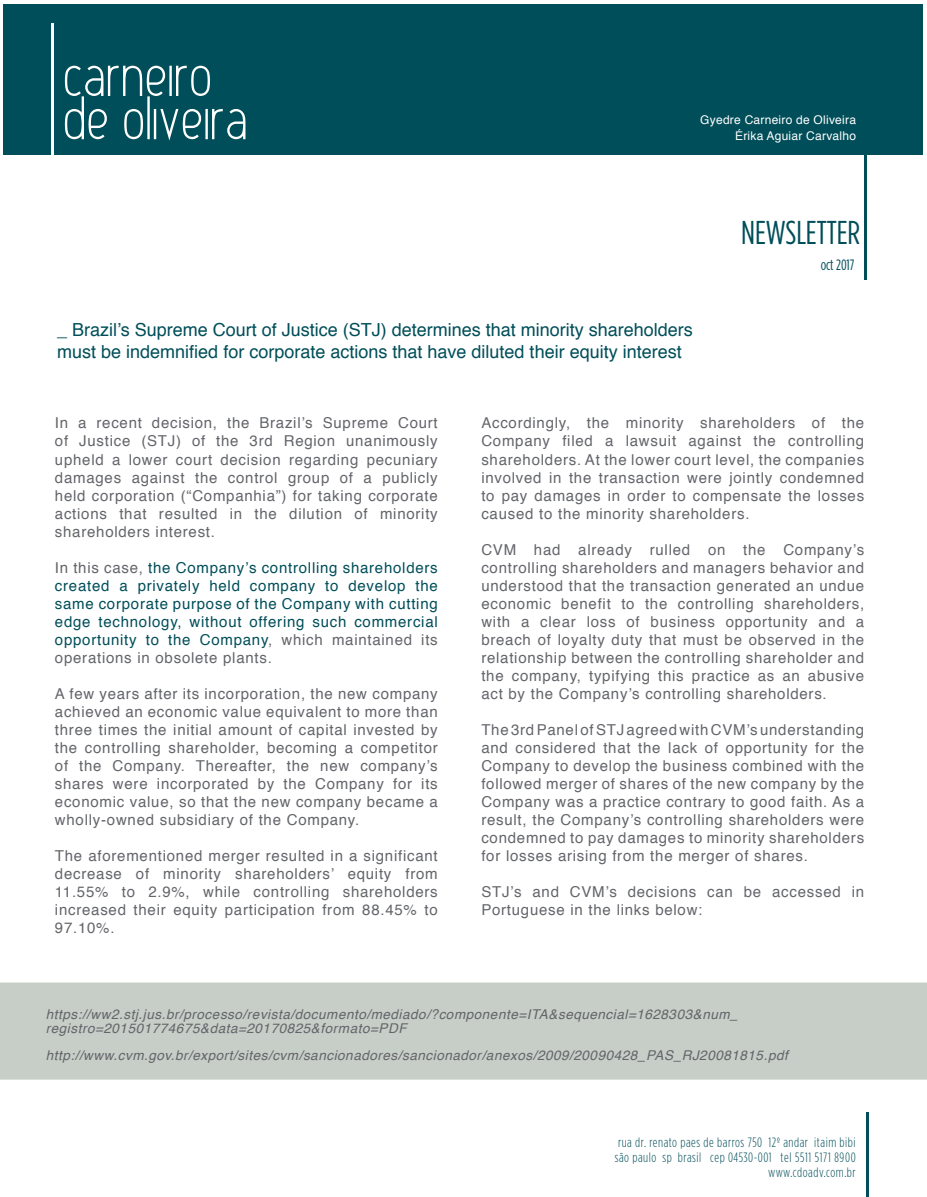
<style>
.page{position:relative;width:927px;height:1197px;background:#fff}
.page>*{position:absolute;margin:0;border:0;box-sizing:border-box;transform-origin:0 0}
.t1{font:33px "Gotham Condensed";color:#004e59}
.t2{font:18px/21.6px "Helvetica";color:#004e59}
.t3{font:15px/18px "Helvetica";letter-spacing:.05em;color:#63656a;text-align:justify}
.t4{font:15px/18px "Helvetica";letter-spacing:.05em;color:#004e59;text-align:justify}
.t5{font:15px "Gotham Condensed";color:#004e59}
.t6{font:italic 13.5px/13.5px "Helvetica";letter-spacing:.04em;color:#63656a}
.t7{font:300 13.5px "Gotham Condensed";letter-spacing:.04em;color:#004e59}
.t8{font:12px "Helvetica";letter-spacing:.02em;color:#fff}
.s1{color:#63656a}
</style>
<div class="page">
<div style="left:4px;top:4px;width:918px;height:151px;background:#004e59"></div>
<hr style="left:51px;top:23px;width:2px;height:131px;background:#fff">
<svg style="left:65px;top:66px;width:180px;height:74px"></svg>
<hr style="left:866px;top:1112px;width:2px;height:85px;background:#004e59">
<hr style="left:864px;top:148px;width:2px;height:132px;background:#004e59">
<div style="left:0;top:982px;width:927px;height:97px;background:#c7cdc7"></div>
<p class="t8" style="left:700px;top:110px;width:157px">Gyedre Carneiro de Oliveira</p>
<p class="t8" style="left:735px;top:127px;width:122px">Érika Aguiar Carvalho</p>
<p class="t2" style="left:57px;top:319px;width:637px">_ Brazil’s Supreme Court of Justice (STJ) determines that minority shareholders must be indemnified for corporate actions that have diluted their equity interest</p>
<p class="t1" style="left:741px;top:215px;width:121px">NEWSLETTER</p>
<p class="t5" style="left:820px;top:257px;width:35px">oct 2017</p>
<p class="t3" style="left:55px;top:415px;width:384px">In a recent decision, the Brazil’s Supreme Court of Justice (STJ) of the 3rd Region unanimously upheld a lower court decision regarding pecuniary damages against the control group of a publicly held corporation (“Companhia”) for taking corporate actions that resulted in the dilution of minority shareholders interest.</p>
<p class="t4" style="left:55px;top:559px;width:384px"><span class="s1">In this case,</span> the Company’s controlling shareholders created a privately held company to develop the same corporate purpose of the Company with cutting edge technology, without offering such commercial opportunity to the Company<span class="s1">, which maintained its operations in obsolete plants.</span></p>
<p class="t3" style="left:55px;top:685px;width:384px">A few years after its incorporation, the new company achieved an economic value equivalent to more than three times the initial amount of capital invested by the controlling shareholder, becoming a competitor of the Company. Thereafter, the new company’s shares were incorporated by the Company for its economic value, so that the new company became a wholly-owned subsidiary of the Company.</p>
<p class="t3" style="left:55px;top:847px;width:384px">The aforementioned merger resulted in a significant decrease of minority shareholders’ equity from 11.55% to 2.9%, while controlling shareholders increased their equity participation from 88.45% to 97.10%.</p>
<p class="t3" style="left:481px;top:415px;width:384px">Accordingly, the minority shareholders of the Company filed a lawsuit against the controlling shareholders. At the lower court level, the companies involved in the transaction were jointly condemned to pay damages in order to compensate the losses caused to the minority shareholders.</p>
<p class="t3" style="left:481px;top:541px;width:384px">CVM had already rulled on the Company’s controlling shareholders and managers behavior and understood that the transaction generated an undue economic benefit to the controlling shareholders, with a clear loss of business opportunity and a breach of loyalty duty that must be observed in the relationship between the controlling shareholder and the company, typifying this practice as an abusive act by the Company’s controlling shareholders.</p>
<p class="t3" style="left:481px;top:721px;width:384px">The 3rd Panel of STJ agreed with CVM’s understanding and considered that the lack of opportunity for the Company to develop the business combined with the followed merger of shares of the new company by the Company was a practice contrary to good faith. As a result, the Company’s controlling shareholders were condemned to pay damages to minority shareholders for losses arising from the merger of shares.</p>
<p class="t3" style="left:481px;top:883px;width:384px">STJ’s and CVM’s decisions can be accessed in<br>Portuguese in the links below:</p>
<p class="t6" style="left:46px;top:1008px;width:693px">https://ww2.stj.jus.br/processo/revista/documento/mediado/?componente=ITA&amp;sequencial=1628303&amp;num_ registro=201501774675&amp;data=20170825&amp;formato=PDF</p>
<p class="t6" style="left:46px;top:1048px;width:743px">http://www.cvm.gov.br/export/sites/cvm/sancionadores/sancionador/anexos/2009/20090428_PAS_RJ20081815.pdf</p>
<p class="t7" style="left:618px;top:1135px;width:239px">rua dr. renato paes de barros 750 12º andar itaim bibi</p>
<p class="t7" style="left:614px;top:1150px;width:242px">são paulo sp brasil cep 04530-001 tel 5511 5171 8900</p>
<p class="t7" style="left:768px;top:1165px;width:89px">www.cdoadv.com.br</p>
</div>
